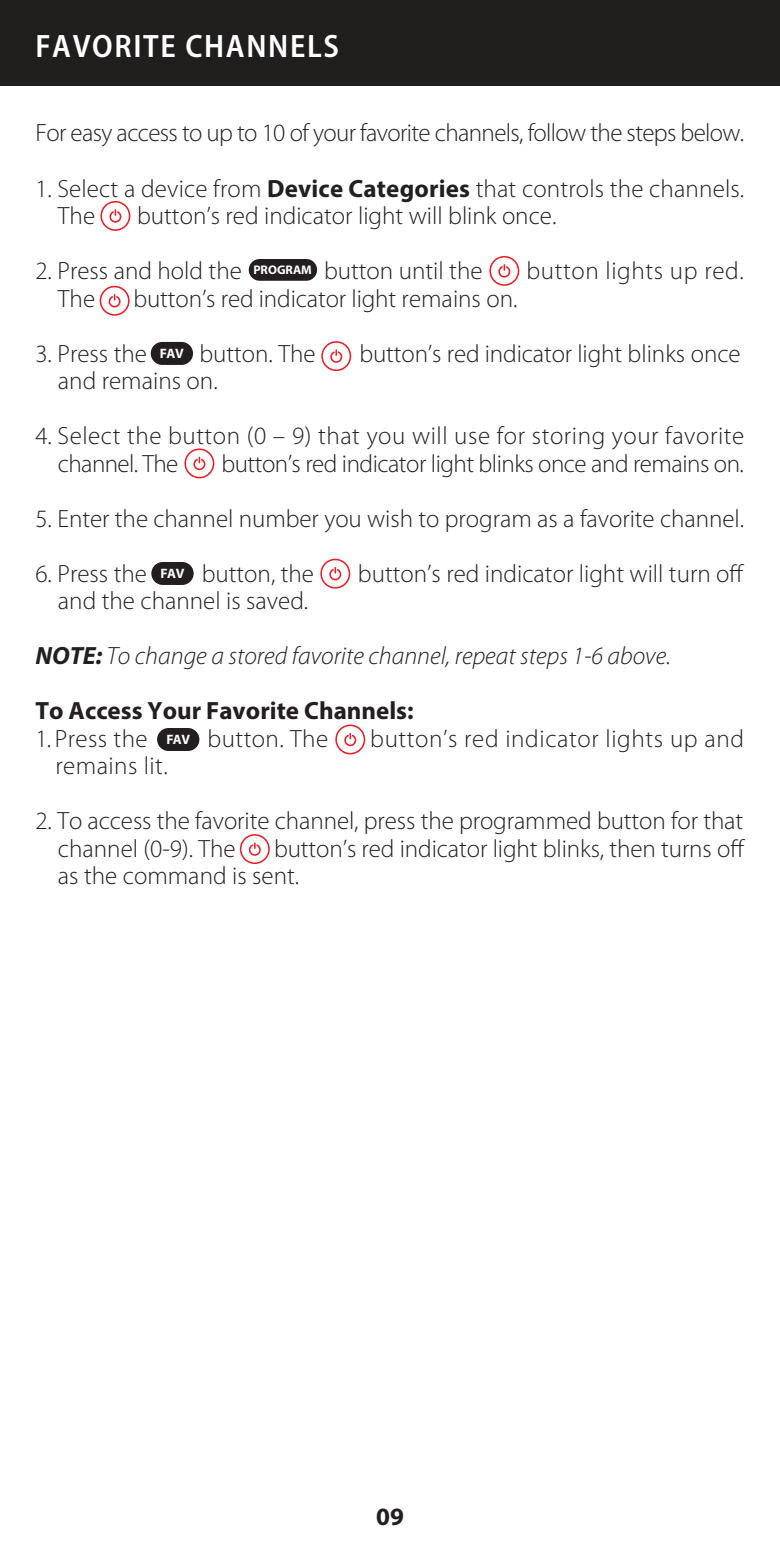
<style>
.page{position:relative;width:780px;height:1560px;background:#fff}
.page>*{position:absolute;margin:0;border:0;box-sizing:border-box;transform-origin:0 0}
.t1{font:600 semi-condensed 32.5px "Myriad Pro";letter-spacing:.05em;color:#fff}
.t2{font:300 25px/27.5px "Myriad Pro";color:#231f20}
.t3{font:300 25px/27.5px "Myriad Pro";letter-spacing:.025em;color:#231f20}
.t4{font:300 25px "Myriad Pro";letter-spacing:-.025em;color:#231f20}
.t5{font:italic 300 25px "Myriad Pro";color:#231f20}
.t6{font:300 25px "Myriad Pro";letter-spacing:-.02em;color:#231f20}
.t7{font:700 25px "Myriad Pro";color:#231f20}
.t8{font:300 25px "Myriad Pro";letter-spacing:.02em;color:#231f20}
.t9{font:700 13.75px "Myriad Pro";letter-spacing:-.04em;color:#fff}
.t10{font:700 12.5px "Myriad Pro";color:#fff}
.s1{font-weight:700}
</style>
<div class="page">
<div style="left:0;top:0;width:780px;height:85px;background:#211e1e"></div>
<svg style="left:489px;top:255px;width:31px;height:31px"></svg>
<svg style="left:321px;top:341px;width:31px;height:31px"></svg>
<svg style="left:184px;top:357px;width:31px;height:122px"></svg>
<svg style="left:320px;top:558px;width:31px;height:31px"></svg>
<svg style="left:335px;top:724px;width:31px;height:31px"></svg>
<svg style="left:239px;top:834px;width:31px;height:30px"></svg>
<svg style="left:99px;top:201px;width:32px;height:115px"></svg>
<div style="left:249px;top:259px;width:68px;height:22px;background:#231f20;border-radius:11px"></div>
<div style="left:151px;top:342px;width:42px;height:23px;background:#231f20;border-radius:11px"></div>
<div style="left:151px;top:562px;width:43px;height:23px;background:#231f20;border-radius:11px"></div>
<div style="left:157px;top:728px;width:42px;height:23px;background:#231f20;border-radius:11px"></div>
<h1 class="t1" style="left:35px;top:29px;width:305px">FAVORITE CHANNELS</h1>
<p class="t4" style="left:35px;top:119px;width:710px">For easy access to up to 10 of your favorite channels, follow the steps below.</p>
<p class="t2" style="left:58px;top:175px;width:687px;text-indent:-22px">1. Select a device from <span class="s1">Device Categories</span> that controls the channels.<br>The</p>
<p class="t2" style="left:137px;top:202px;width:420px">button’s red indicator light will blink once.</p>
<p class="t2" style="left:35px;top:257px;width:208px">2. Press and hold the</p>
<p class="t2" style="left:324px;top:257px;width:160px">button until the</p>
<p class="t3" style="left:526px;top:257px;width:219px">button lights up red.</p>
<p class="t2" style="left:58px;top:285px;width:39px">The</p>
<p class="t2" style="left:133px;top:285px;width:385px">button’s red indicator light remains on.</p>
<p class="t2" style="left:35px;top:340px;width:113px">3. Press the</p>
<p class="t2" style="left:199px;top:340px;width:118px">button. The</p>
<p class="t2" style="left:359px;top:340px;width:383px">button’s red indicator light blinks once</p>
<p class="t2" style="left:58px;top:367px;width:161px">and remains on.</p>
<p class="t3" style="left:58px;top:422px;width:687px;text-indent:-22px">4. Select the button (0 – 9) that you will use for storing your favorite channel. The</p>
<p class="t10" style="left:253px;top:262px;width:60px">PROGRAM</p>
<p class="t9" style="left:160px;top:345px;width:25px">FAV</p>
<p class="t6" style="left:221px;top:449px;width:524px">button’s red indicator light blinks once and remains on.</p>
<p class="t2" style="left:35px;top:505px;width:710px">5. Enter the channel number you wish to program as a favorite channel.</p>
<p class="t2" style="left:35px;top:560px;width:113px">6. Press the</p>
<p class="t2" style="left:202px;top:560px;width:114px">button, the</p>
<p class="t2" style="left:358px;top:560px;width:388px">button’s red indicator light will turn off</p>
<p class="t2" style="left:58px;top:587px;width:252px">and the channel is saved.</p>
<p class="t5" style="left:35px;top:642px;width:637px"><span class="s1">NOTE:</span> To change a stored favorite channel, repeat steps 1-6 above.</p>
<p class="t7" style="left:35px;top:694px;width:379px">To Access Your Favorite Channels:</p>
<p class="t8" style="left:35px;top:724px;width:114px">1. Press the</p>
<p class="t8" style="left:207px;top:724px;width:122px">button. The</p>
<p class="t3" style="left:370px;top:725px;width:375px">button’s red indicator lights up and</p>
<p class="t8" style="left:55px;top:752px;width:114px">remains lit.</p>
<p class="t2" style="left:58px;top:807px;width:686px;text-indent:-22px">2. To access the favorite channel, press the programmed button for that channel (0-9). The</p>
<p class="t9" style="left:161px;top:564px;width:25px">FAV</p>
<p class="t9" style="left:166px;top:730px;width:25px">FAV</p>
<p class="t2" style="left:58px;top:835px;width:688px;text-indent:216px">button’s red indicator light blinks, then turns off as the command is sent.</p>
<p class="t7" style="left:376px;top:1499px;width:29px">09</p>
</div>
